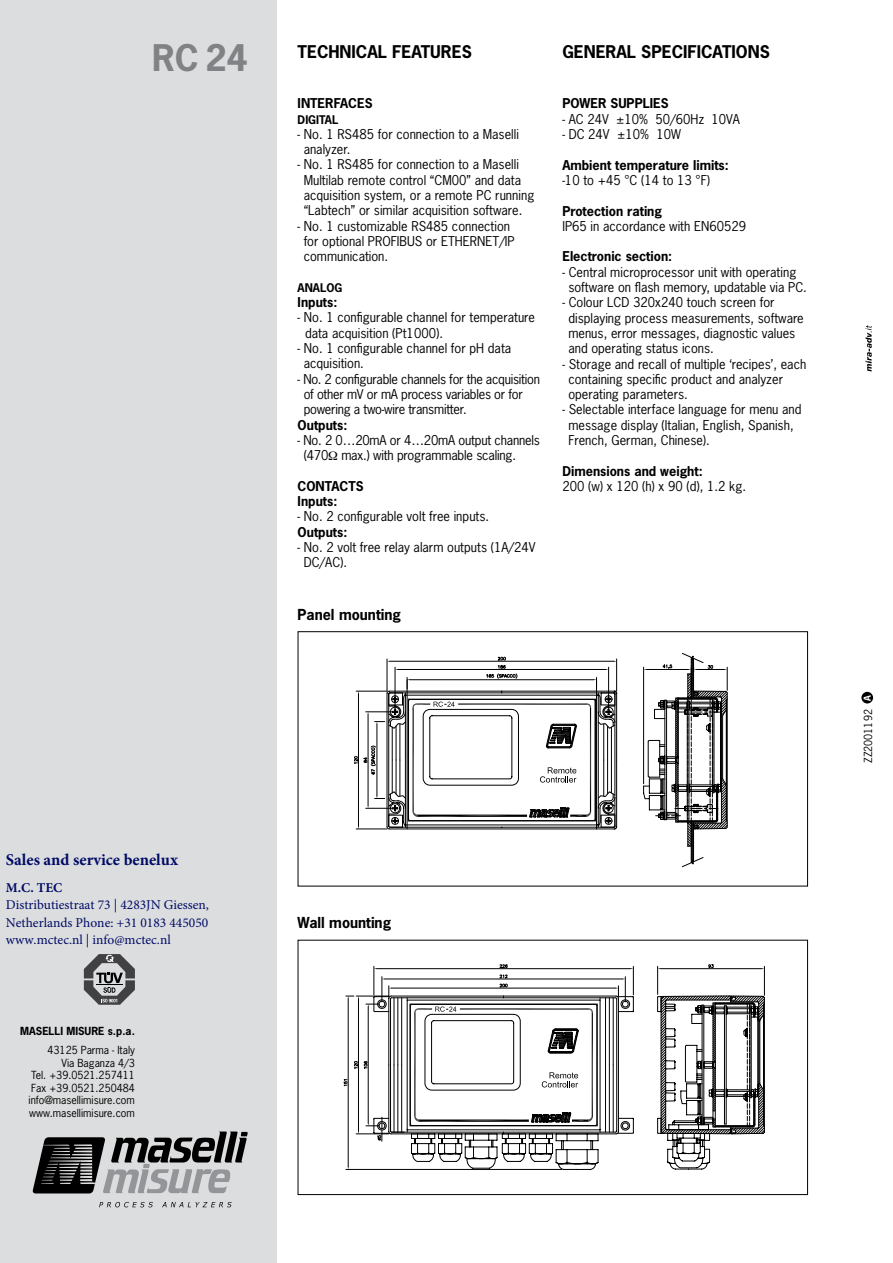
<style>
.page{position:relative;width:893px;height:1263px;background:#fff}
.page>*{position:absolute;margin:0;border:0;box-sizing:border-box;transform-origin:0 0}
.t1{font:700 34.5px "News Gothic";color:#808285}
.t2{font:700 16.5px "News Gothic";color:#000}
.t3{font:700 16.5px "Minion Pro";color:#000b66}
.t4{font:700 14.25px "News Gothic";color:#000}
.t5{font:13.5px/17.5px "Minion Pro";color:#000b66;text-align:justify}
.t6{font:700 13.5px "Minion Pro";color:#000b66}
.t7{font:12.75px/15.3px "News Gothic";color:#000}
.t8{font:700 12.75px/15.3px "News Gothic";color:#000}
.t9{font:12.75px/15.3px "News Gothic";letter-spacing:-.02em;color:#000}
.t10{font:700 11.25px "News Gothic";color:#000}
.t11{font:10.5px/12.6px "News Gothic";color:#000;text-align:right}
.t12{font:700 10.5px "News Gothic";color:#000}
.s1{font-weight:700;font-size:9px;color:#fff}
</style>
<div class="page">
<svg style="left:354px;top:653px;width:374px;height:214px"></svg>
<div style="left:298px;top:631px;width:510px;height:255px;border:1px solid #000"></div>
<svg style="left:343px;top:964px;width:422px;height:206px"></svg>
<div style="left:298px;top:940px;width:510px;height:255px;border:1px solid #000"></div>
<svg style="left:865px;top:325px;width:7px;height:46px"></svg>
<div style="left:0;top:0;width:276px;height:1263px;background:#dcddde"></div>
<svg style="left:99px;top:1202px;width:54px;height:5px"></svg>
<svg style="left:162px;top:1202px;width:70px;height:5px"></svg>
<svg style="left:32px;top:1131px;width:216px;height:62px"></svg>
<svg style="left:84px;top:954px;width:51px;height:51px"></svg>
<div style="left:861px;top:692px;width:12px;height:11px;background:#000;border-radius:50%"></div>
<h1 class="t1" style="left:152px;top:35px;width:97px">RC 24</h1>
<p class="t2" style="left:298px;top:41px;width:176px">TECHNICAL FEATURES</p>
<p class="t2" style="left:562px;top:41px;width:209px">GENERAL SPECIFICATIONS</p>
<p class="t8" style="left:298px;top:95px;width:76px">INTERFACES</p>
<p class="t10" style="left:298px;top:112px;width:42px">DIGITAL</p>
<p class="t7" style="left:304px;top:126px;width:217px;text-indent:-6px">- No. 1 RS485 for connection to a Maselli analyzer.</p>
<p class="t7" style="left:304px;top:157px;width:232px;text-indent:-6px">- No. 1 RS485 for connection to a Maselli Multilab remote control “CM00” and data acquisition system, or a remote PC running “Labtech” or similar acquisition software.</p>
<p class="t7" style="left:304px;top:218px;width:213px;text-indent:-6px">- No. 1 customizable RS485 connection for optional PROFIBUS or ETHERNET/IP communication.</p>
<p class="t10" style="left:298px;top:280px;width:46px">ANALOG</p>
<p class="t8" style="left:298px;top:294px;width:41px">Inputs:</p>
<p class="t7" style="left:305px;top:310px;width:231px;text-indent:-7px">- No. 1 configurable channel for temperature data acquisition (Pt1000).</p>
<p class="t7" style="left:304px;top:340px;width:209px;text-indent:-6px">- No. 1 configurable channel for pH data acquisition.</p>
<p class="t9" style="left:304px;top:371px;width:238px;text-indent:-6px">- No. 2 configurable channels for the acquisition of other mV or mA process variables or for powering a two-wire transmitter.</p>
<p class="t8" style="left:298px;top:417px;width:51px">Outputs:</p>
<p class="t7" style="left:304px;top:432px;width:238px;text-indent:-6px">- No. 2 0…20mA or 4…20mA output channels (470 max.) with programmable scaling.</p>
<p class="t8" style="left:298px;top:478px;width:67px">CONTACTS<br>Inputs:</p>
<p class="t7" style="left:298px;top:508px;width:193px">- No. 2 configurable volt free inputs.</p>
<p class="t8" style="left:298px;top:524px;width:51px">Outputs:</p>
<p class="t7" style="left:304px;top:539px;width:233px;text-indent:-6px">- No. 2 volt free relay alarm outputs (1A/24V<br>DC/AC).</p>
<p class="t4" style="left:298px;top:605px;width:105px">Panel mounting</p>
<p class="t8" style="left:562px;top:96px;width:108px">POWER SUPPLIES</p>
<p class="t7" style="left:562px;top:111px;width:179px">- AC 24V ±10% 50/60Hz 10VA</p>
<p class="t7" style="left:562px;top:126px;width:120px">- DC 24V ±10% 10W</p>
<p class="t8" style="left:562px;top:157px;width:168px">Ambient temperature limits:</p>
<p class="t7" style="left:562px;top:172px;width:149px">-10 to +45 °C (14 to 13 °F)</p>
<p class="t8" style="left:562px;top:203px;width:101px">Protection rating</p>
<p class="t7" style="left:562px;top:218px;width:185px">IP65 in accordance with EN60529</p>
<p class="t8" style="left:562px;top:249px;width:111px">Electronic section:</p>
<p class="t7" style="left:568px;top:264px;width:240px;text-indent:-6px">- Central microprocessor unit with operating software on flash memory, updatable via PC.</p>
<p class="t7" style="left:568px;top:294px;width:237px;text-indent:-6px">- Colour LCD 320x240 touch screen for displaying process measurements, software menus, error messages, diagnostic values and operating status icons.</p>
<p class="t7" style="left:568px;top:356px;width:239px;text-indent:-6px">- Storage and recall of multiple ‘recipes’, each containing specific product and analyzer operating parameters.</p>
<p class="t7" style="left:568px;top:402px;width:235px;text-indent:-6px">- Selectable interface language for menu and message display (Italian, English, Spanish,<br>French, German, Chinese).</p>
<p class="t8" style="left:562px;top:463px;width:142px">Dimensions and weight:</p>
<p class="t7" style="left:562px;top:478px;width:185px">200 (w) x 120 (h) x 90 (d), 1.2 kg.</p>
<p class="t3" style="left:6px;top:848px;width:174px">Sales and service benelux</p>
<p class="t6" style="left:6px;top:878px;width:58px">M.C. TEC</p>
<p class="t5" style="left:6px;top:896px;width:205px">Distributiestraat 73 | 4283JN Giessen, Netherlands Phone: +31 0183 445050 www.mctec.nl | info@mctec.nl</p>
<p class="t12" style="left:20px;top:1024px;width:116px">MASELLI MISURE s.p.a.</p>
<p class="t11" style="left:29px;top:1043px;width:108px">43125 Parma - Italy<br>Via Baganza 4/3<br>Tel. +39.0521.257411<br>Fax +39.0521.250484 info@masellimisure.com www.masellimisure.com</p>
<p class="t4" style="left:298px;top:913px;width:95px">Wall mounting</p>
<p class="t11" style="left:862px;top:763px;width:69px;rotate:-90deg">ZZ2001192 <span class="s1">A</span></p>
</div>
